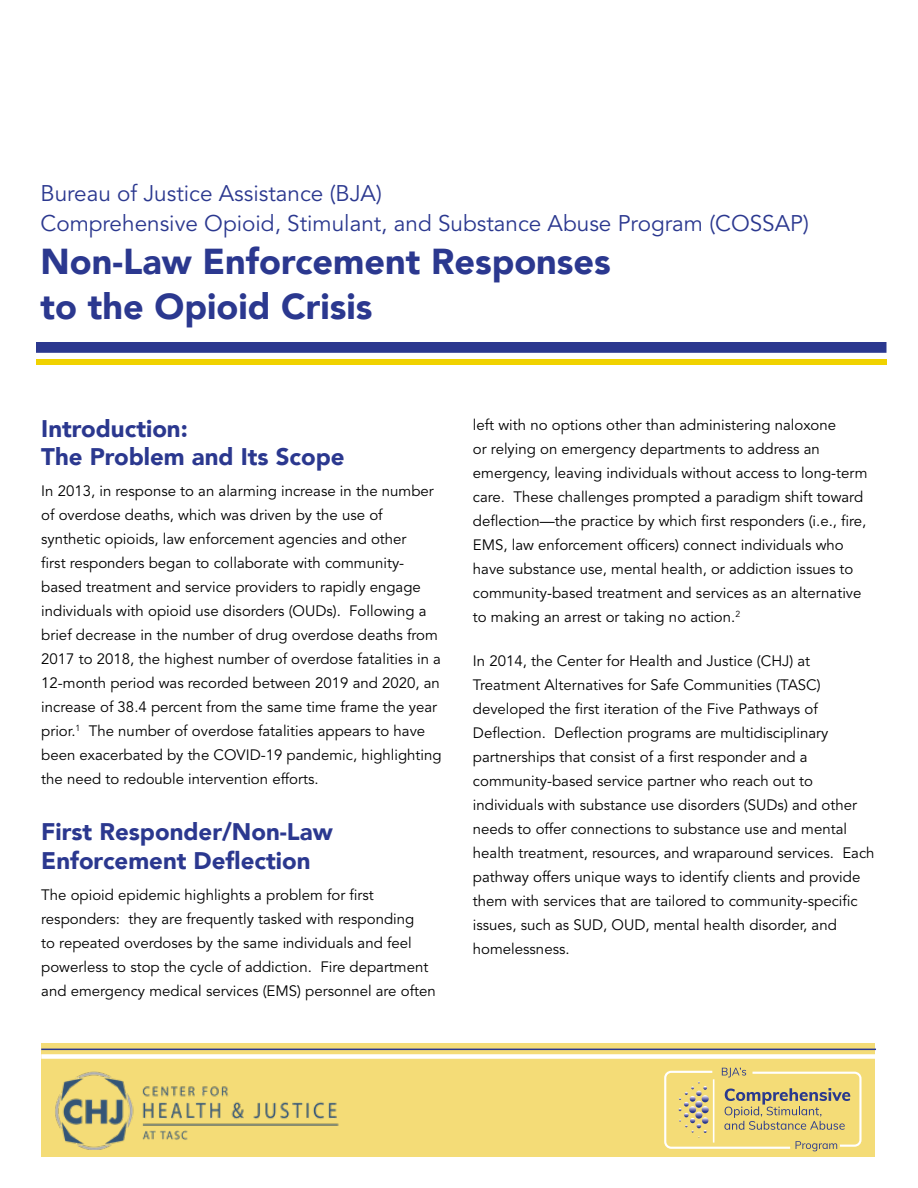
<style>
.page{position:relative;width:918px;height:1188px;background:#fff}
.page>*{position:absolute;margin:0;border:0;box-sizing:border-box;transform-origin:0 0}
.t1{font:900 36px/45px "Avenir LT";color:#2b388f}
.t2{font:900 24px/28.8px "Avenir LT";color:#2b388f}
.t3{font:22.5px/30.5px "Avenir LT Std";color:#2b388f}
.t4{font:15px/24px "Avenir LT Std";color:#000}
</style>
<div class="page">
<div style="left:41px;top:1044px;width:834px;height:113px;background:#f4dc77"></div>
<div style="left:36px;top:342px;width:850px;height:11px;background:#2b388f;border:2px solid #2b388f"></div>
<div style="left:36px;top:359px;width:850px;height:6px;background:#f0d200"></div>
<hr style="left:41px;top:1049px;width:835px;height:1px;background:#2b388f">
<div style="left:41px;top:1054px;width:837px;height:5px;background:#fff"></div>
<svg style="left:664px;top:1068px;width:198px;height:83px"></svg>
<img style="left:55px;top:1071px;width:284px;height:79px">
<h3 class="t3" style="left:40px;top:178px;width:770px">Bureau of Justice Assistance (BJA)<br>Comprehensive Opioid, Stimulant, and Substance Abuse Program (COSSAP)</h3>
<h1 class="t1" style="left:40px;top:239px;width:572px">Non-Law Enforcement Responses to the Opioid Crisis</h1>
<h2 class="t2" style="left:41px;top:414px;width:305px">Introduction:<br>The Problem and Its Scope</h2>
<p class="t4" style="left:41px;top:479px;width:402px">In 2013, in response to an alarming increase in the number of overdose deaths, which was driven by the use of synthetic opioids, law enforcement agencies and other<br>first responders began to collaborate with community&shy;based treatment and service providers to rapidly engage individuals with opioid use disorders (OUDs). Following a brief decrease in the number of drug overdose deaths from 2017 to 2018, the highest number of overdose fatalities in a 12-month period was recorded between 2019 and 2020, an increase of 38.4 percent from the same time frame the year prior.<sup>1</sup> The number of overdose fatalities appears to have been exacerbated by the COVID-19 pandemic, highlighting the need to redouble intervention efforts.</p>
<h2 class="t2" style="left:41px;top:817px;width:293px">First Responder/Non-Law<br>Enforcement Deflection</h2>
<p class="t4" style="left:41px;top:883px;width:396px">The opioid epidemic highlights a problem for first responders: they are frequently tasked with responding<br>to repeated overdoses by the same individuals and feel powerless to stop the cycle of addiction. Fire department and emergency medical services (EMS) personnel are often</p>
<p class="t4" style="left:473px;top:413px;width:396px">left with no options other than administering naloxone<br>or relying on emergency departments to address an emergency, leaving individuals without access to long-term care. These challenges prompted a paradigm shift toward deflection—the practice by which first responders (i.e., fire, EMS, law enforcement officers) connect individuals who have substance use, mental health, or addiction issues to community-based treatment and services as an alternative to making an arrest or taking no action.<sup>2</sup></p>
<p class="t4" style="left:473px;top:649px;width:403px">In 2014, the Center for Health and Justice (CHJ) at Treatment Alternatives for Safe Communities (TASC) developed the first iteration of the Five Pathways of Deflection. Deflection programs are multidisciplinary partnerships that consist of a first responder and a community-based service partner who reach out to individuals with substance use disorders (SUDs) and other needs to offer connections to substance use and mental health treatment, resources, and wraparound services. Each pathway offers unique ways to identify clients and provide them with services that are tailored to community-specific issues, such as SUD, OUD, mental health disorder, and homelessness.</p>
</div>
